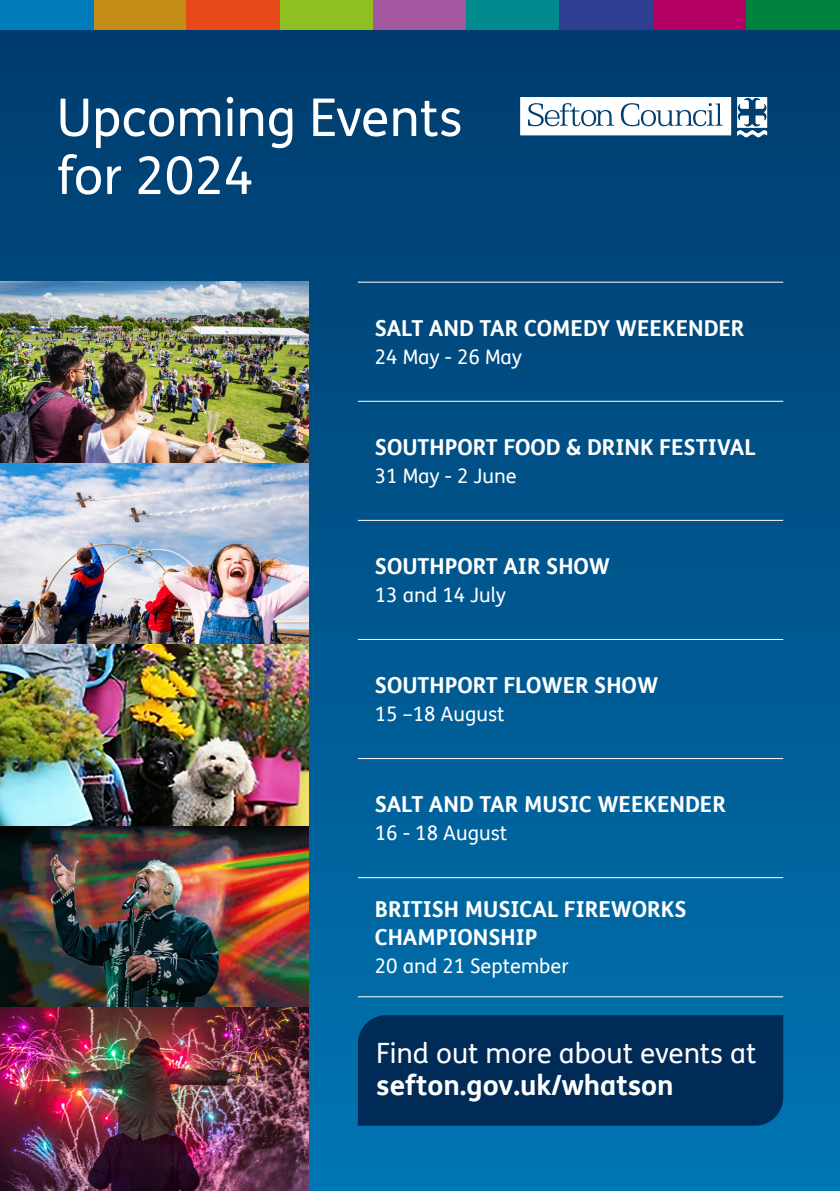
<style>
.page{position:relative;width:840px;height:1191px;background:#fff}
.page>*{position:absolute;margin:0;border:0;box-sizing:border-box;transform-origin:0 0}
.Heading_1{font:52px/58px "FS Me";color:#fff}
.Heading_1-2{font:28px/32px "FS Me";color:#fff}
.Heading_1-3{font:700 22px/28px "FS Me";color:#fff}
.Heading_1-4{font:20px "FS Me";color:#fff}
.s1{font-weight:700}
</style>
<div class="page">
<div style="left:0;top:0;width:839px;height:1191px;background:linear-gradient(to bottom,#003a6c,#0174b2)"></div>
<div style="left:357px;top:1015px;width:425px;height:110px;background:#002b57"></div>
<svg style="left:520px;top:97px;width:210px;height:38px"></svg>
<div style="left:643px;top:111px;width:10px;height:14px;background:#fff;border-radius:50%"></div>
<svg style="left:736px;top:97px;width:30px;height:40px"></svg>
<img style="left:0;top:282px;width:308px;height:181px">
<img style="left:0;top:463px;width:308px;height:181px">
<img style="left:0;top:644px;width:308px;height:182px">
<img style="left:0;top:826px;width:308px;height:181px">
<img style="left:0;top:1007px;width:308px;height:184px">
<hr style="left:357px;top:282px;width:425px;height:1px;background:#fff">
<hr style="left:357px;top:401px;width:425px;height:1px;background:#fff">
<hr style="left:357px;top:520px;width:425px;height:1px;background:#fff">
<hr style="left:357px;top:639px;width:425px;height:1px;background:#fff">
<hr style="left:357px;top:758px;width:425px;height:1px;background:#fff">
<hr style="left:357px;top:877px;width:425px;height:1px;background:#fff">
<hr style="left:357px;top:996px;width:425px;height:1px;background:#fff">
<div style="left:93px;top:0;width:93px;height:30px;background:#c58c18"></div>
<div style="left:186px;top:0;width:94px;height:30px;background:#e8491b"></div>
<div style="left:280px;top:0;width:93px;height:30px;background:#90bf21"></div>
<div style="left:373px;top:0;width:93px;height:30px;background:#a2579e"></div>
<div style="left:466px;top:0;width:93px;height:30px;background:#008a8e"></div>
<div style="left:559px;top:0;width:93px;height:30px;background:#303e91"></div>
<div style="left:652px;top:0;width:94px;height:30px;background:#b50063"></div>
<div style="left:746px;top:0;width:93px;height:30px;background:#00803d"></div>
<div style="left:0;top:0;width:93px;height:30px;background:#007cbb"></div>
<p class="Heading_1" style="left:57px;top:88px;width:407px">Upcoming Events for 2024</p>
<p class="Heading_1-3" style="left:374px;top:313px;width:371px">SALT AND TAR COMEDY WEEKENDER</p>
<p class="Heading_1-4" style="left:374px;top:343px;width:148px">24 May - 26 May</p>
<p class="Heading_1-3" style="left:374px;top:432px;width:382px">SOUTHPORT FOOD &amp; DRINK FESTIVAL</p>
<p class="Heading_1-4" style="left:374px;top:462px;width:143px">31 May - 2 June</p>
<p class="Heading_1-3" style="left:374px;top:551px;width:236px">SOUTHPORT AIR SHOW</p>
<p class="Heading_1-4" style="left:374px;top:581px;width:132px">13 and 14 July</p>
<p class="Heading_1-3" style="left:374px;top:670px;width:285px">SOUTHPORT FLOWER SHOW</p>
<p class="Heading_1-4" style="left:374px;top:700px;width:131px">15 –18 August</p>
<p class="Heading_1-3" style="left:374px;top:789px;width:352px">SALT AND TAR MUSIC WEEKENDER</p>
<p class="Heading_1-4" style="left:374px;top:819px;width:134px">16 - 18 August</p>
<p class="Heading_1-3" style="left:374px;top:894px;width:313px">BRITISH MUSICAL FIREWORKS<br>CHAMPIONSHIP</p>
<p class="Heading_1-4" style="left:374px;top:952px;width:195px">20 and 21 September</p>
<p class="Heading_1-2" style="left:376px;top:1036px;width:381px">Find out more about events at <span class="s1">sefton.gov.uk/whatson</span></p>
</div>
